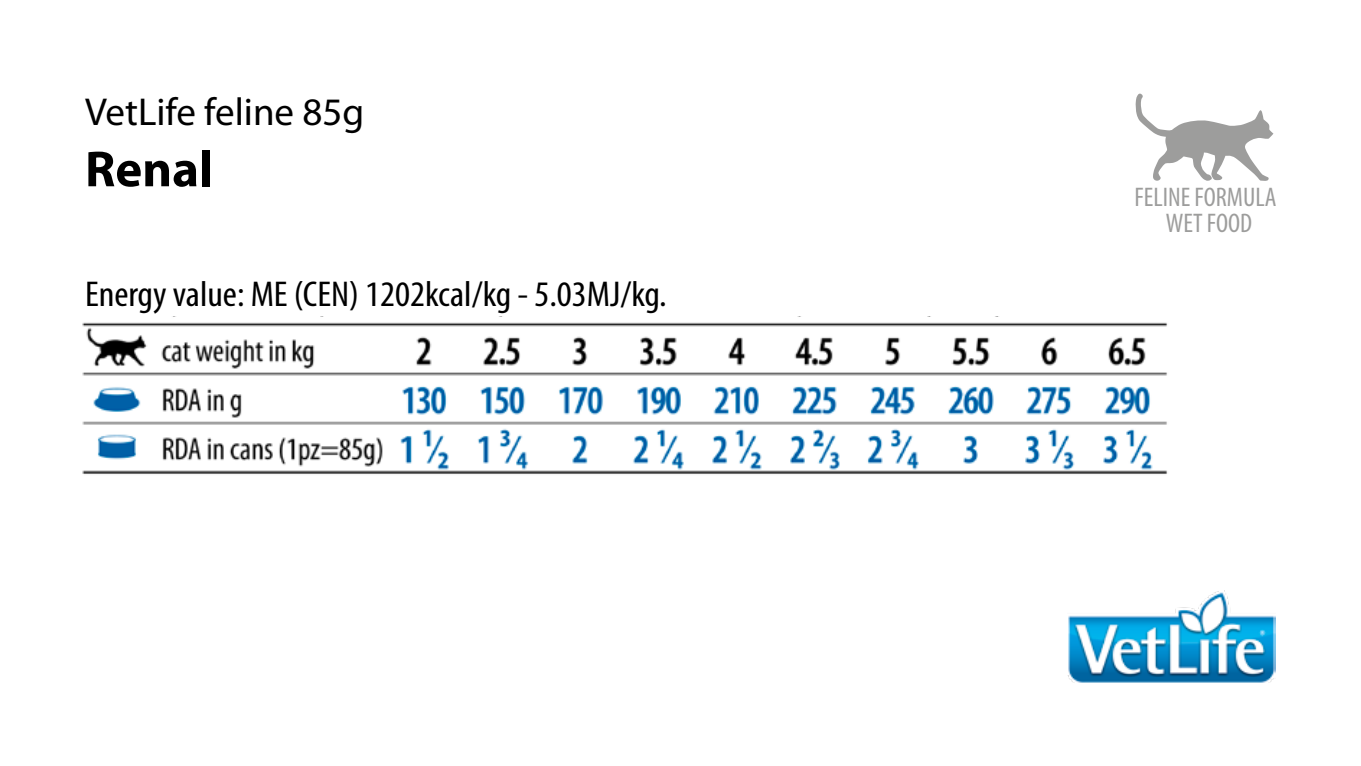
<style>
.page{position:relative;width:1361px;height:766px;background:#fff}
.page>*{position:absolute;margin:0;border:0;box-sizing:border-box;transform-origin:0 0}
.t1{font:700 51px "Myriad Pro";color:#000}
.t2{font:39px "Myriad Pro";color:#000}
.t3{font:condensed 36px "Myriad Pro";color:#000;scale:1.08 1}
.t4{font:condensed 27px/25.5px "Myriad Pro";color:#9d9d9c;text-align:center}
</style>
<div class="page">
<svg style="left:1135px;top:93px;width:138px;height:88px"></svg>
<img style="left:1068px;top:590px;width:208px;height:93px">
<img style="left:82px;top:316px;width:1086px;height:158px">
<p class="t2" style="left:85px;top:88px;width:281px">VetLife feline 85g</p>
<h1 class="t1" style="left:85px;top:136px;width:130px">Renal</h1>
<p class="t3" style="left:85px;top:272px;width:540px">Energy value: ME (CEN) 1202kcal/kg - 5.03MJ/kg.</p>
<p class="t4" style="left:1134px;top:184px;width:143px">FELINE FORMULA<br>WET FOOD</p>
</div>
